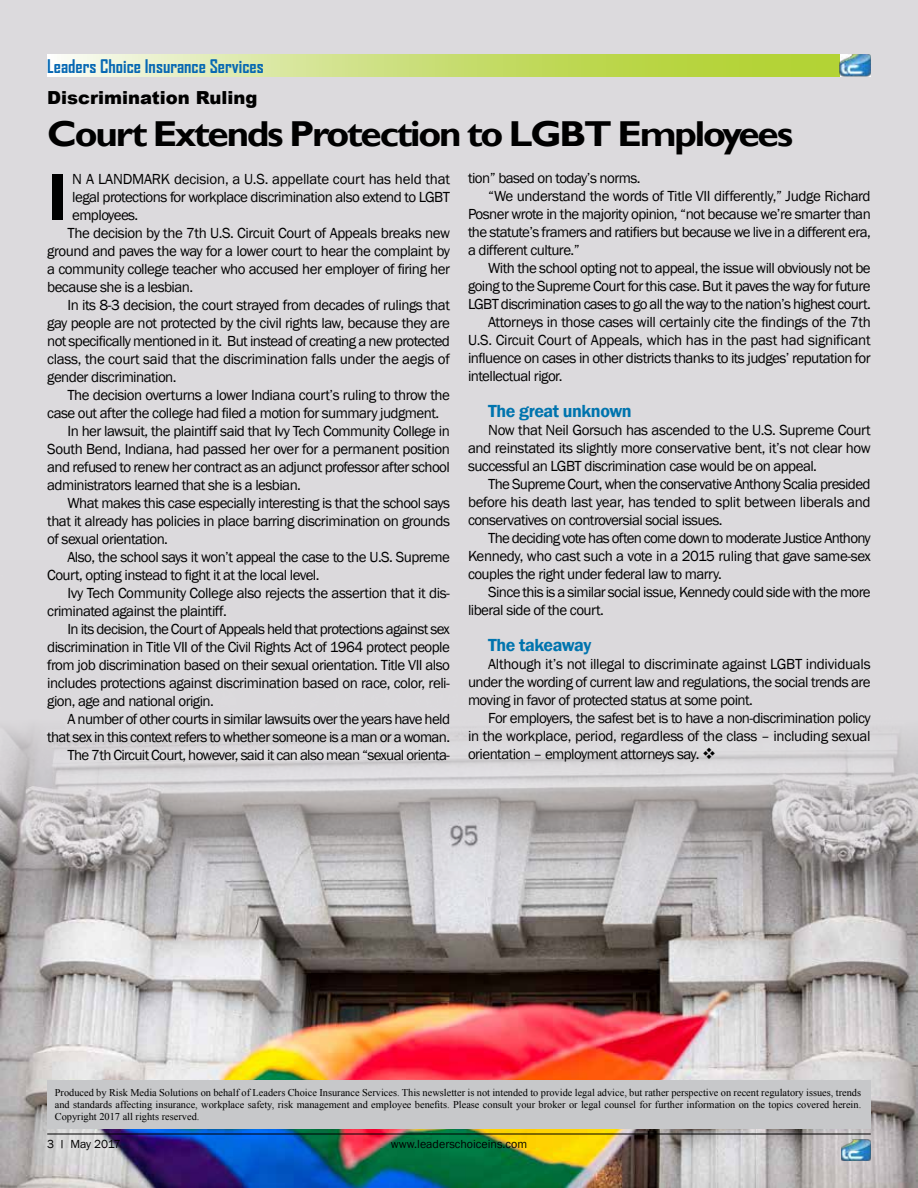
<style>
.page{position:relative;width:918px;height:1188px;background:#dcdadd}
.page>*{position:absolute;margin:0;border:0;box-sizing:border-box;transform-origin:0 0}
.t1{font:600 69px "Franklin Gothic";color:#000}
.t2{font:700 36px "Gill Sans";letter-spacing:-.055em;color:#000;scale:1.07 1}
.t3{font:700 18px "Agency FB";color:#0668b3}
.t4{font:600 18px "Franklin Gothic";letter-spacing:-.025em;color:#0074ae}
.t5{font:900 18px "Arial";color:#000}
.t6{font:15px/18px "Franklin Gothic";letter-spacing:-.04em;color:#000;text-align:justify}
.t7{font:15px "Franklin Gothic";letter-spacing:-.015em;color:#000}
.t8{font:12px "Franklin Gothic";color:#000}
.t9{font:10.35px/12.5px "Times New Roman";color:#000;text-align:justify}
</style>
<div class="page">
<img style="left:0;top:728px;width:918px;height:460px">
<svg style="left:47px;top:54px;width:793px;height:22px;background:#cce07d"></svg>
<img style="left:840px;top:54px;width:31px;height:22px">
<img style="left:841px;top:1140px;width:30px;height:21px">
<hr style="left:47px;top:1134px;width:824px;height:1px;background:#000">
<div style="left:47px;top:1080px;width:824px;height:48px;background:#c7c8ca"></div>
<p class="t3" style="left:47px;top:55px;width:218px">Leaders Choice Insurance Services</p>
<p class="t5" style="left:47px;top:84px;width:212px">Discrimination Ruling</p>
<h2 class="t2" style="left:47px;top:112px;width:699px">Court Extends Protection to LGBT Employees</h2>
<h1 class="t1" style="left:47px;top:154px;width:22px">I</h1>
<p class="t7" style="left:72px;top:170px;width:379px">N A LANDMARK decision, a U.S. appellate court has held that</p>
<p class="t6" style="left:72px;top:188px;width:379px">legal protections for workplace discrimination also extend to LGBT</p>
<p class="t6" style="left:72px;top:206px;width:68px">employees.</p>
<p class="t6" style="left:67px;top:224px;width:384px">The decision by the 7th U.S. Circuit Court of Appeals breaks new</p>
<p class="t6" style="left:47px;top:242px;width:404px">ground and paves the way for a lower court to hear the complaint by</p>
<p class="t6" style="left:47px;top:260px;width:404px">a community college teacher who accused her employer of firing her</p>
<p class="t6" style="left:47px;top:278px;width:147px">because she is a lesbian.</p>
<p class="t6" style="left:67px;top:296px;width:384px">In its 8-3 decision, the court strayed from decades of rulings that</p>
<p class="t6" style="left:47px;top:314px;width:404px">gay people are not protected by the civil rights law, because they are</p>
<p class="t6" style="left:47px;top:332px;width:404px">not specifically mentioned in it. But instead of creating a new protected</p>
<p class="t6" style="left:47px;top:350px;width:404px">class, the court said that the discrimination falls under the aegis of</p>
<p class="t6" style="left:47px;top:368px;width:131px">gender discrimination.</p>
<p class="t6" style="left:67px;top:386px;width:384px">The decision overturns a lower Indiana court’s ruling to throw the</p>
<p class="t6" style="left:47px;top:404px;width:393px">case out after the college had filed a motion for summary judgment.</p>
<p class="t6" style="left:67px;top:422px;width:384px">In her lawsuit, the plaintiff said that Ivy Tech Community College in</p>
<p class="t6" style="left:47px;top:440px;width:404px">South Bend, Indiana, had passed her over for a permanent position</p>
<p class="t6" style="left:47px;top:458px;width:404px">and refused to renew her contract as an adjunct professor after school</p>
<p class="t6" style="left:47px;top:476px;width:255px">administrators learned that she is a lesbian.</p>
<p class="t6" style="left:67px;top:494px;width:384px">What makes this case especially interesting is that the school says</p>
<p class="t6" style="left:47px;top:512px;width:404px">that it already has policies in place barring discrimination on grounds</p>
<p class="t6" style="left:47px;top:530px;width:122px">of sexual orientation.</p>
<p class="t6" style="left:67px;top:548px;width:384px">Also, the school says it won’t appeal the case to the U.S. Supreme</p>
<p class="t6" style="left:47px;top:566px;width:274px">Court, opting instead to fight it at the local level.</p>
<p class="t6" style="left:67px;top:584px;width:384px">Ivy Tech Community College also rejects the assertion that it dis-</p>
<p class="t6" style="left:47px;top:602px;width:181px">criminated against the plaintiff.</p>
<p class="t6" style="left:67px;top:620px;width:384px">In its decision, the Court of Appeals held that protections against sex</p>
<p class="t6" style="left:47px;top:638px;width:404px">discrimination in Title VII of the Civil Rights Act of 1964 protect people</p>
<p class="t6" style="left:47px;top:656px;width:404px">from job discrimination based on their sexual orientation. Title VII also</p>
<p class="t6" style="left:47px;top:674px;width:404px">includes protections against discrimination based on race, color, reli-</p>
<p class="t6" style="left:47px;top:692px;width:168px">gion, age and national origin.</p>
<p class="t6" style="left:67px;top:710px;width:384px">A number of other courts in similar lawsuits over the years have held</p>
<p class="t6" style="left:47px;top:728px;width:404px">that sex in this context refers to whether someone is a man or a woman.</p>
<p class="t6" style="left:67px;top:746px;width:384px">The 7th Circuit Court, however, said it can also mean “sexual orienta-</p>
<p class="t6" style="left:468px;top:169px;width:174px">tion” based on today’s norms.</p>
<p class="t6" style="left:488px;top:187px;width:384px">“We understand the words of Title VII differently,” Judge Richard</p>
<p class="t6" style="left:468px;top:205px;width:404px">Posner wrote in the majority opinion, “not because we’re smarter than</p>
<p class="t6" style="left:468px;top:223px;width:404px">the statute’s framers and ratifiers but because we live in a different era,</p>
<p class="t6" style="left:468px;top:241px;width:113px">a different culture.”</p>
<p class="t6" style="left:488px;top:259px;width:384px">With the school opting not to appeal, the issue will obviously not be</p>
<p class="t6" style="left:468px;top:277px;width:404px">going to the Supreme Court for this case. But it paves the way for future</p>
<p class="t6" style="left:468px;top:295px;width:404px">LGBT discrimination cases to go all the way to the nation’s highest court.</p>
<p class="t6" style="left:488px;top:313px;width:384px">Attorneys in those cases will certainly cite the findings of the 7th</p>
<p class="t7" style="left:468px;top:330px;width:404px">U.S. Circuit Court of Appeals, which has in the past had significant</p>
<p class="t6" style="left:468px;top:349px;width:404px">influence on cases in other districts thanks to its judges’ reputation for</p>
<p class="t6" style="left:468px;top:367px;width:96px">intellectual rigor.</p>
<p class="t4" style="left:488px;top:400px;width:145px">The great unknown</p>
<p class="t6" style="left:468px;top:421px;width:404px;text-indent:20px">Now that Neil Gorsuch has ascended to the U.S. Supreme Court and reinstated its slightly more conservative bent, it’s not clear how successful an LGBT discrimination case would be on appeal.</p>
<p class="t6" style="left:468px;top:475px;width:404px;text-indent:20px">The Supreme Court, when the conservative Anthony Scalia presided before his death last year, has tended to split between liberals and conservatives on controversial social issues.</p>
<p class="t6" style="left:468px;top:529px;width:404px;text-indent:20px">The deciding vote has often come down to moderate Justice Anthony Kennedy, who cast such a vote in a 2015 ruling that gave same-sex couples the right under federal law to marry.</p>
<p class="t6" style="left:468px;top:583px;width:404px;text-indent:20px">Since this is a similar social issue, Kennedy could side with the more liberal side of the court.</p>
<p class="t4" style="left:488px;top:634px;width:105px">The takeaway</p>
<p class="t6" style="left:468px;top:655px;width:404px;text-indent:20px">Although it’s not illegal to discriminate against LGBT individuals under the wording of current law and regulations, the social trends are moving in favor of protected status at some point.</p>
<p class="t6" style="left:468px;top:709px;width:404px;text-indent:20px">For employers, the safest bet is to have a non-discrimination policy in the workplace, period, regardless of the class – including sexual orientation – employment attorneys say. ❖</p>
<p class="t9" style="left:55px;top:1086px;width:808px">Produced by Risk Media Solutions on behalf of Leaders Choice Insurance Services. This newsletter is not intended to provide legal advice, but rather perspective on recent regulatory issues, trends and standards affecting insurance, workplace safety, risk management and employee benefits. Please consult your broker or legal counsel for further information on the topics covered herein.<br>Copyright 2017 all rights reserved.</p>
<p class="t8" style="left:47px;top:1137px;width:9px">3</p>
<p class="t8" style="left:70px;top:1137px;width:52px">May 2017</p>
<p class="t8" style="left:391px;top:1137px;width:138px">www.leaderschoiceins.com</p>
</div>
